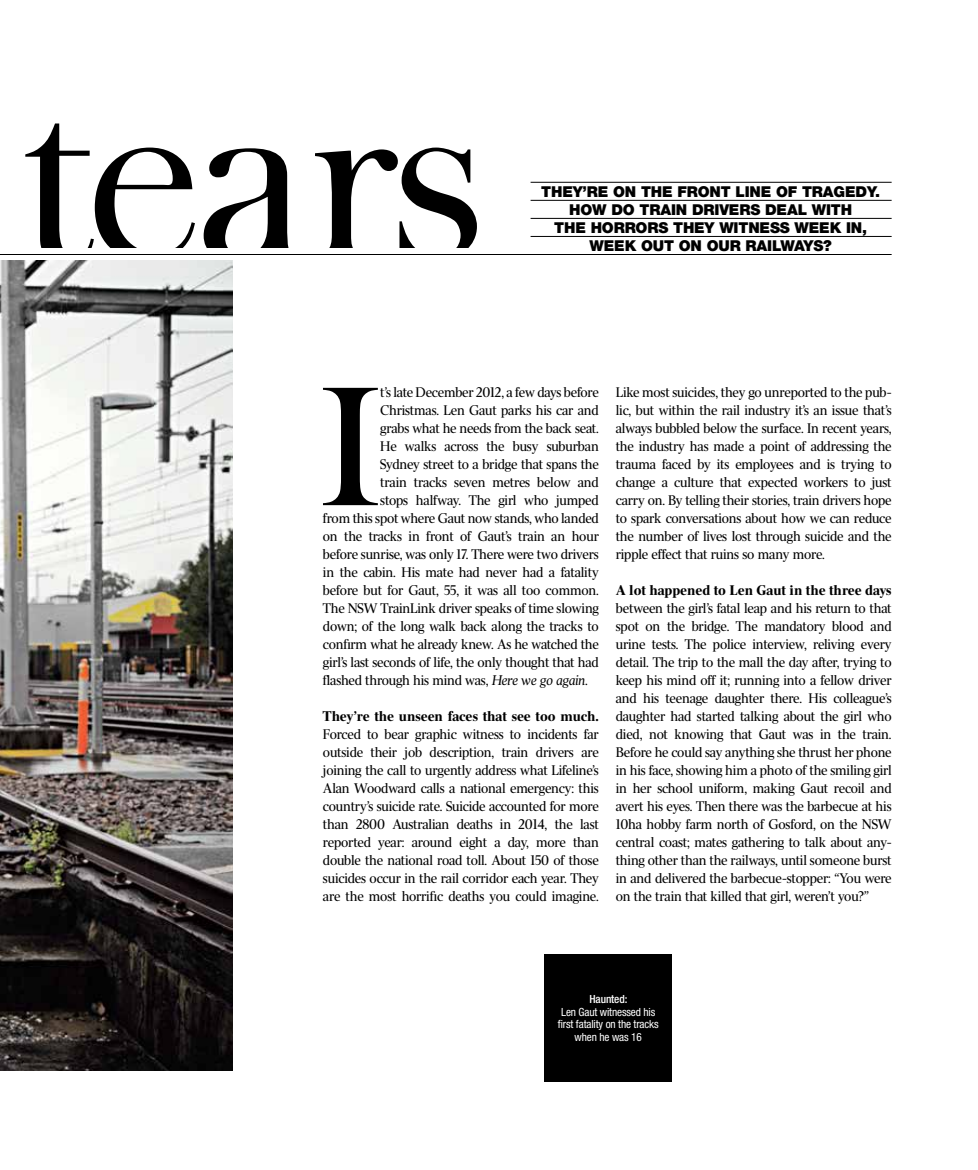
<style>
.page{position:relative;width:978px;height:1170px;background:#fff}
.page>*{position:absolute;margin:0;border:0;box-sizing:border-box;transform-origin:0 0}
.t1{font:300 234px "Baskerville";letter-spacing:-.01em;color:#000}
.t2{font:175.95px "Bask Old Face";color:#000}
.t3{font:900 15px/18px "Helvetica Neue";letter-spacing:-.01em;color:#000;text-align:center}
.t4{font:13.8px/18px "Times Classic Display";letter-spacing:-.015em;color:#000;text-align:justify}
.t5{font:700 13.8px "Times Classic Display";color:#000}
.t6{font:condensed 11.25px/12.8px "Helvetica Neue";letter-spacing:-.01em;color:#fff;text-align:center}
.t7{font:500 condensed 11.25px "Helvetica Neue";letter-spacing:-.01em;color:#fff}
.s1{font-family:"Times Classic Text";font-style:italic}
</style>
<div class="page">
<img style="left:0;top:260px;width:233px;height:810px">
<hr style="left:531px;top:182px;width:361px;height:1px;background:#000">
<hr style="left:531px;top:200px;width:361px;height:1px;background:#000">
<hr style="left:531px;top:218px;width:361px;height:1px;background:#000">
<hr style="left:531px;top:236px;width:361px;height:1px;background:#000">
<hr style="left:0;top:254px;width:892px;height:1px;background:#000">
<div style="left:544px;top:954px;width:128px;height:127px;background:#000"></div>
<h1 class="t1" style="left:18px;top:33px;width:469px">tears</h1>
<p class="t3" style="left:541px;top:182px;width:340px">THEY’RE ON THE FRONT LINE OF TRAGEDY.<br>HOW DO TRAIN DRIVERS DEAL WITH<br>THE HORRORS THEY WITNESS WEEK IN,<br>WEEK OUT ON OUR RAILWAYS?</p>
<h2 class="t2" style="left:319px;top:373px;width:65px">I</h2>
<p class="t4" style="left:380px;top:383px;width:220px">t’s late December 2012, a few days before</p>
<p class="t4" style="left:380px;top:401px;width:220px">Christmas. Len Gaut parks his car and</p>
<p class="t4" style="left:380px;top:419px;width:220px">grabs what he needs from the back seat.</p>
<p class="t4" style="left:380px;top:437px;width:220px">He walks across the busy suburban</p>
<p class="t4" style="left:380px;top:455px;width:220px">Sydney street to a bridge that spans the</p>
<p class="t4" style="left:380px;top:473px;width:220px">train tracks seven metres below and</p>
<p class="t4" style="left:380px;top:491px;width:220px">stops halfway. The girl who jumped</p>
<p class="t4" style="left:323px;top:509px;width:277px">from this spot where Gaut now stands, who landed</p>
<p class="t4" style="left:323px;top:527px;width:277px">on the tracks in front of Gaut’s train an hour</p>
<p class="t4" style="left:323px;top:545px;width:277px">before sunrise, was only 17. There were two drivers</p>
<p class="t4" style="left:323px;top:563px;width:277px">in the cabin. His mate had never had a fatality</p>
<p class="t4" style="left:323px;top:581px;width:277px">before but for Gaut, 55, it was all too common.</p>
<p class="t4" style="left:323px;top:599px;width:277px">The NSW TrainLink driver speaks of time slowing</p>
<p class="t4" style="left:323px;top:617px;width:277px">down; of the long walk back along the tracks to</p>
<p class="t4" style="left:323px;top:635px;width:277px">confirm what he already knew. As he watched the</p>
<p class="t4" style="left:323px;top:653px;width:277px">girl’s last seconds of life, the only thought that had</p>
<p class="t4" style="left:323px;top:671px;width:266px">flashed through his mind was, <span class="s1">Here we go again</span>.</p>
<p class="t5" style="left:323px;top:708px;width:277px">They’re the unseen faces that see too much.</p>
<p class="t4" style="left:323px;top:725px;width:277px">Forced to bear graphic witness to incidents far outside their job description, train drivers are joining the call to urgently address what Lifeline’s Alan Woodward calls a national emergency: this country’s suicide rate. Suicide accounted for more than 2800 Australian deaths in 2014, the last reported year: around eight a day, more than double the national road toll. About 150 of those suicides occur in the rail corridor each year. They are the most horrific deaths you could imagine.</p>
<p class="t4" style="left:616px;top:383px;width:277px">Like most suicides, they go unreported to the pub&shy;lic, but within the rail industry it’s an issue that’s always bubbled below the surface. In recent years, the industry has made a point of addressing the trauma faced by its employees and is trying to change a culture that expected workers to just carry on. By telling their stories, train drivers hope to spark conversations about how we can reduce the number of lives lost through suicide and the ripple effect that ruins so many more.</p>
<p class="t5" style="left:616px;top:582px;width:277px">A lot happened to Len Gaut in the three days</p>
<p class="t4" style="left:616px;top:599px;width:277px">between the girl’s fatal leap and his return to that spot on the bridge. The mandatory blood and urine tests. The police interview, reliving every detail. The trip to the mall the day after, trying to keep his mind off it; running into a fellow driver and his teenage daughter there. His colleague’s daughter had started talking about the girl who died, not knowing that Gaut was in the train.<br>Before he could say anything she thrust her phone in his face, showing him a photo of the smiling girl in her school uniform, making Gaut recoil and avert his eyes. Then there was the barbecue at his 10ha hobby farm north of Gosford, on the NSW central coast; mates gathering to talk about any&shy;thing other than the railways, until someone burst in and delivered the barbecue-stopper: “You were on the train that killed that girl, weren’t you?”</p>
<p class="t7" style="left:589px;top:992px;width:39px">Haunted:</p>
<p class="t6" style="left:558px;top:1005px;width:102px">Len Gaut witnessed his first fatality on the tracks when he was 16</p>
</div>
